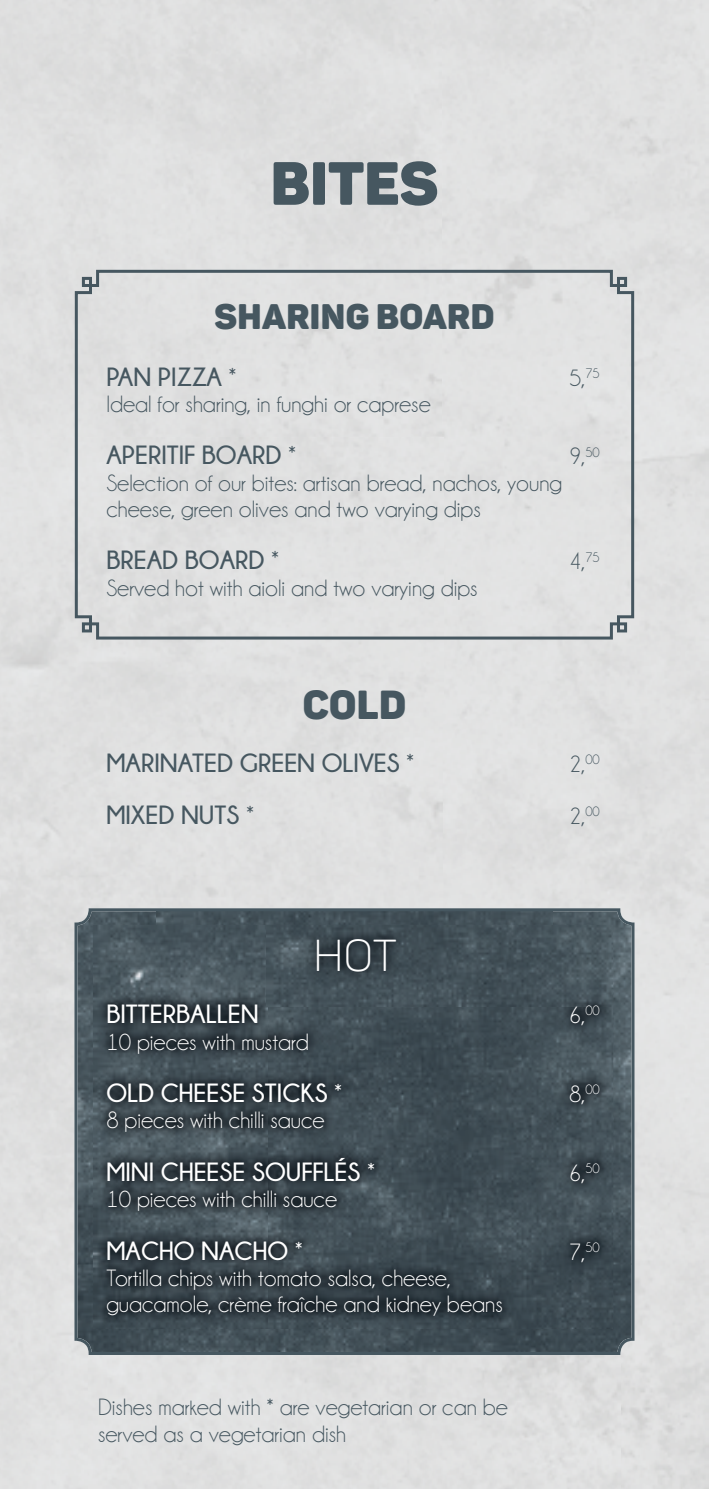
<style>
.page{position:relative;width:709px;height:1489px;background:#fff}
.page>*{position:absolute;margin:0;border:0;box-sizing:border-box;transform-origin:0 0}
.t1{font:60px "Panton Black Caps";color:#465760}
.t2{font:44px "Panton Light Caps";color:#fff}
.t3{font:40px "Panton Black Caps";color:#465760}
.t4{font:35px "Panton Black Caps";letter-spacing:.01em;color:#465760}
.t5{font:700 26.25px "Champagne&Limousines";color:#465760}
.t6{font:700 26.25px "Champagne&Limousines";color:#fff}
.t7{font:23.75px/26.2px "Champagne&Limousines";color:#465760}
.t8{font:23.75px/26.2px "Champagne&Limousines";color:#fff}
.s1{font-weight:400}
</style>
<div class="page">
<img style="left:621px;top:963px;width:88px;height:525px">
<div style="left:88px;top:1354px;width:533px;height:134px;background:#e0e0e0"></div>
<div style="left:73px;top:268px;width:562px;height:373px;background:#e1e1e1"></div>
<svg style="left:74px;top:908px;width:560px;height:446px;background:#4a5860"></svg>
<img style="left:94px;top:925px;width:518px;height:403px">
<h1 class="t1" style="left:270px;top:145px;width:169px">BITES</h1>
<h3 class="t4" style="left:214px;top:294px;width:281px">SHARING BOARD</h3>
<p class="t5" style="left:106px;top:362px;width:132px">PAN PIZZA <span class="s1">*</span></p>
<p class="t7" style="left:569px;top:364px;width:32px">5,<sup>75</sup></p>
<p class="t7" style="left:106px;top:391px;width:326px">Ideal for sharing, in funghi or caprese</p>
<p class="t5" style="left:106px;top:441px;width:191px">APERITIF BOARD <span class="s1">*</span></p>
<p class="t7" style="left:569px;top:443px;width:32px">9,<sup>50</sup></p>
<p class="t7" style="left:106px;top:469px;width:457px">Selection of our bites: artisan bread, nachos, young cheese, green olives and two varying dips</p>
<p class="t5" style="left:106px;top:546px;width:174px">BREAD BOARD <span class="s1">*</span></p>
<p class="t7" style="left:569px;top:548px;width:32px">4,<sup>75</sup></p>
<p class="t7" style="left:106px;top:574px;width:373px">Served hot with aioli and two varying dips</p>
<h3 class="t3" style="left:303px;top:679px;width:105px">COLD</h3>
<p class="t5" style="left:106px;top:748px;width:309px">MARINATED GREEN OLIVES <span class="s1">*</span></p>
<p class="t7" style="left:569px;top:750px;width:32px">2,<sup>00</sup></p>
<p class="t5" style="left:106px;top:800px;width:149px">MIXED NUTS <span class="s1">*</span></p>
<p class="t7" style="left:569px;top:803px;width:32px">2,<sup>00</sup></p>
<h2 class="t2" style="left:313px;top:928px;width:84px">HOT</h2>
<p class="t6" style="left:106px;top:999px;width:154px">BITTERBALLEN</p>
<p class="t8" style="left:569px;top:1002px;width:32px">6,<sup>00</sup></p>
<p class="t8" style="left:106px;top:1028px;width:204px">10 pieces with mustard</p>
<p class="t6" style="left:106px;top:1078px;width:237px">OLD CHEESE STICKS <span class="s1">*</span></p>
<p class="t8" style="left:569px;top:1080px;width:32px">8,<sup>00</sup></p>
<p class="t8" style="left:106px;top:1107px;width:220px">8 pieces with chilli sauce</p>
<p class="t6" style="left:106px;top:1157px;width:270px">MINI CHEESE SOUFFLÉS <span class="s1">*</span></p>
<p class="t8" style="left:569px;top:1159px;width:32px">6,<sup>50</sup></p>
<p class="t8" style="left:106px;top:1185px;width:232px">10 pieces with chilli sauce</p>
<p class="t6" style="left:106px;top:1235px;width:198px">MACHO NACHO <span class="s1">*</span></p>
<p class="t8" style="left:569px;top:1238px;width:32px">7,<sup>50</sup></p>
<p class="t8" style="left:106px;top:1264px;width:398px">Tortilla chips with tomato salsa, cheese, guacamole, crème fraîche and kidney beans</p>
<p class="t7" style="left:98px;top:1393px;width:411px">Dishes marked with * are vegetarian or can be served as a vegetarian dish</p>
</div>
